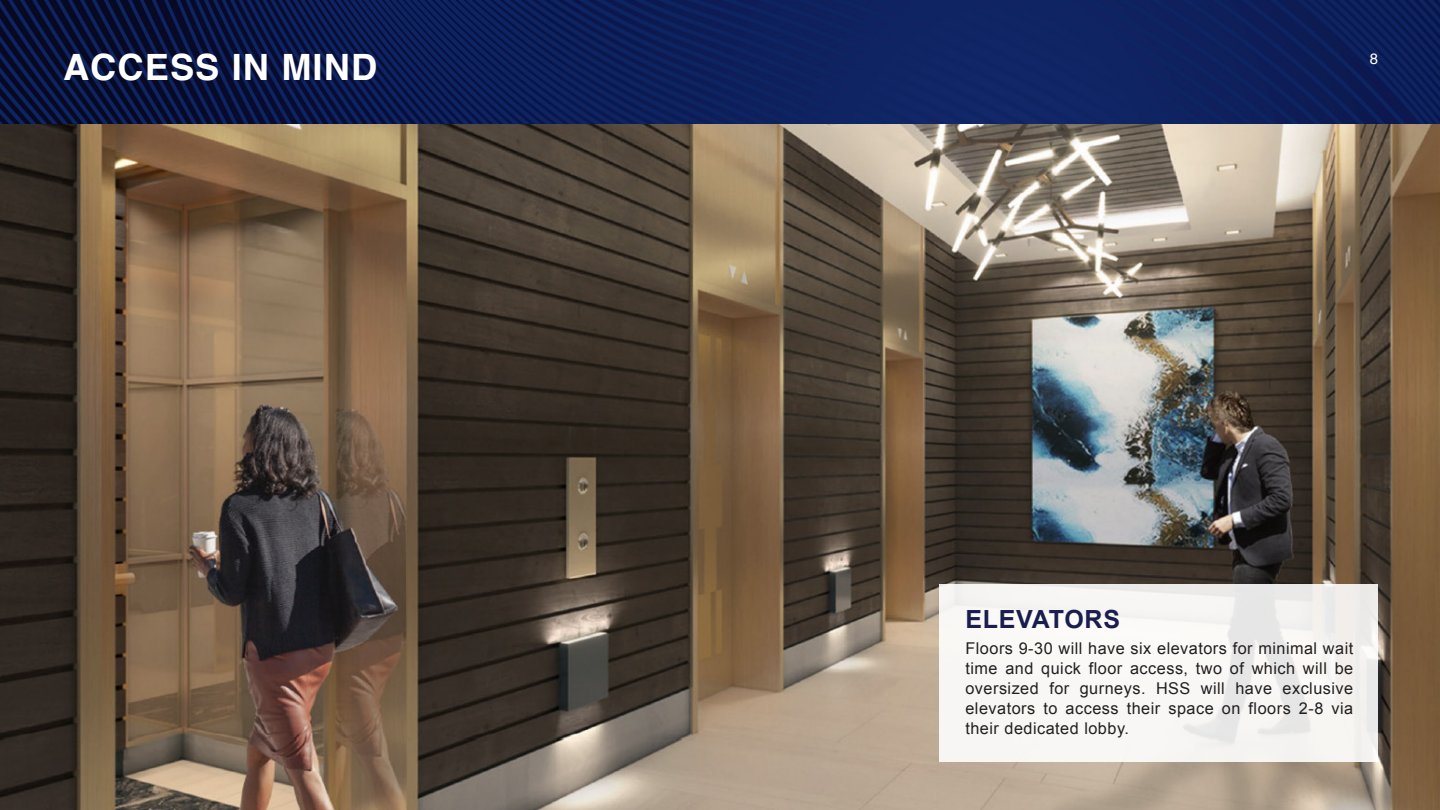
<style>
.page{position:relative;width:1440px;height:810px;background:#fff}
.page>*{position:absolute;margin:0;border:0;box-sizing:border-box;transform-origin:0 0}
.Lead_in_Headers{font:700 36.25px "Helvetica";letter-spacing:.03em;color:#fff}
.Body_Copy{font:700 25px "Arial";letter-spacing:.03em;color:#1a1e4f}
.Body_Copy-2{font:16.25px/20px "Arial";letter-spacing:.03em;color:#231f20;text-align:justify}
.t1{font:15px "Helvetica";color:#fff}
</style>
<div class="page">
<img style="left:0;top:0;width:1440px;height:810px">
<div style="left:939px;top:584px;width:439px;height:177px;background:linear-gradient(to right,#fbf9f7,#f0efed)"></div>
<p class="Lead_in_Headers" style="left:63px;top:45px;width:316px">ACCESS IN MIND</p>
<p class="t1" style="left:1370px;top:47px;width:10px">8</p>
<p class="Body_Copy" style="left:965px;top:603px;width:156px">ELEVATORS</p>
<p class="Body_Copy-2" style="left:965px;top:638px;width:389px">Floors 9-30 will have six elevators for minimal wait time and quick floor access, two of which will be oversized for gurneys. HSS will have exclusive elevators to access their space on floors 2-8 via their dedicated lobby.</p>
</div>
